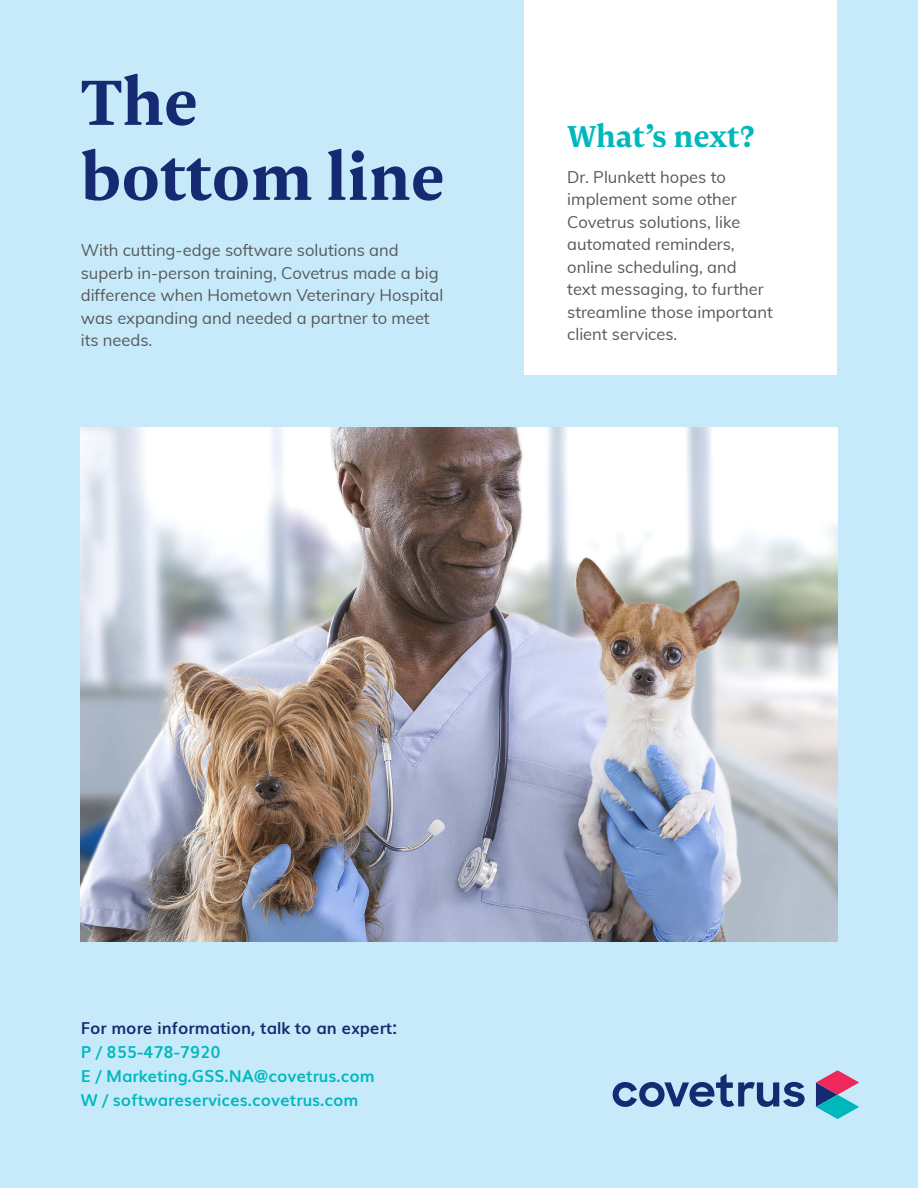
<style>
.page{position:relative;width:918px;height:1188px;background:#c6eafa}
.page>*{position:absolute;margin:0;border:0;box-sizing:border-box;transform-origin:0 0}
.Heading{font:700 75px "Newzald";color:#162a71}
.Sub_heading{font:700 35.55px "Newzald";color:#00b8bc}
.Body_Copy{font:16.5px/22.5px "Muli";color:#57585a}
.t1{font:700 16.5px "Muli";color:#00b8bc}
.t2{font:700 16.5px "Muli";color:#162a71}
</style>
<div class="page">
<svg style="left:613px;top:1074px;width:192px;height:33px"></svg>
<svg style="left:816px;top:1070px;width:43px;height:49px"></svg>
<div style="left:525px;top:0;width:312px;height:375px;background:#fff"></div>
<img style="left:81px;top:427px;width:756px;height:514px">
<p class="Heading" style="left:81px;top:54px;width:119px">The</p>
<p class="Heading" style="left:81px;top:129px;width:365px">bottom line</p>
<p class="Body_Copy" style="left:81px;top:238px;width:364px">With cutting-edge software solutions and superb in-person training, Covetrus made a big difference when Hometown Veterinary Hospital was expanding and needed a partner to meet its needs.</p>
<p class="Sub_heading" style="left:567px;top:114px;width:189px">What’s next?</p>
<p class="Body_Copy" style="left:567px;top:165px;width:207px">Dr. Plunkett hopes to implement some other<br>Covetrus solutions, like automated reminders, online scheduling, and<br>text messaging, to further streamline those important client services.</p>
<p class="t2" style="left:81px;top:1015px;width:318px">For more information, talk to an expert:</p>
<p class="t1" style="left:81px;top:1039px;width:142px">P / 855-478-7920</p>
<p class="t1" style="left:81px;top:1063px;width:295px">E / Marketing.GSS.NA@covetrus.com</p>
<p class="t1" style="left:81px;top:1087px;width:279px">W / softwareservices.covetrus.com</p>
</div>
